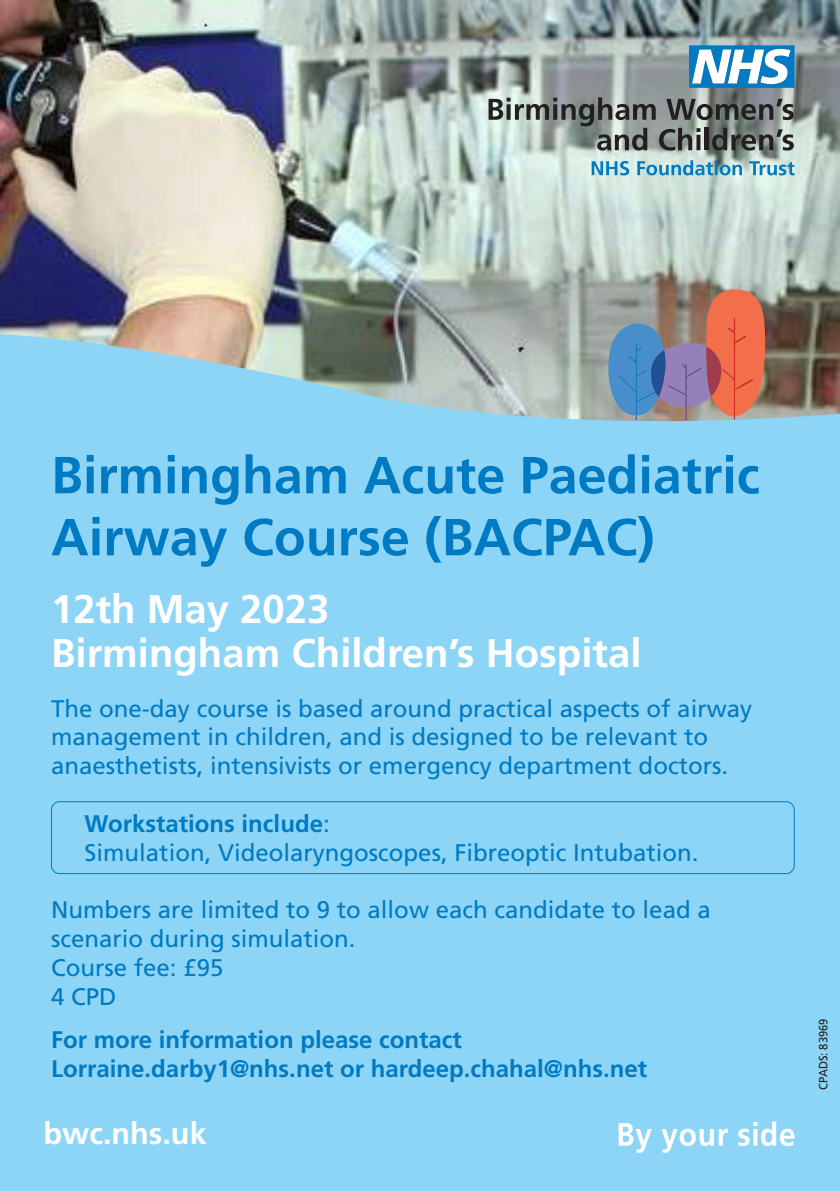
<style>
.page{position:relative;width:840px;height:1191px;background:#fff}
.page>*{position:absolute;margin:0;border:0;box-sizing:border-box;transform-origin:0 0}
.t1{font:700 52px/62px "Frutiger LT Std";color:#007ac2}
.t2{font:700 40px "Frutiger LT Std";color:#fff}
.t3{font:700 30.6px "Frutiger LT Std";color:#fff}
.t4{font:24px/28.8px "Frutiger LT Std";color:#007ac2}
.t5{font:700 24px/28.8px "Frutiger LT Std";color:#007ac2}
.t6{font:12px "Frutiger LT Std";color:#231f20;scale:.93 1}
.s1{font-weight:400}
</style>
<div class="page">
<img style="left:0;top:0;width:839px;height:330px">
<svg style="left:608px;top:289px;width:156px;height:41px;background:#ac7f6e"></svg>
<svg style="left:0;top:330px;width:839px;height:242px;background:#90c5dc"></svg>
<div style="left:0;top:572px;width:839px;height:619px;background:#8dd5f6"></div>
<svg style="left:618px;top:1123px;width:33px;height:29px"></svg>
<svg style="left:661px;top:1128px;width:66px;height:24px"></svg>
<svg style="left:738px;top:1121px;width:56px;height:25px"></svg>
<svg style="left:488px;top:97px;width:305px;height:54px;background:#7f8783"></svg>
<svg style="left:591px;top:161px;width:38px;height:14px"></svg>
<svg style="left:637px;top:160px;width:104px;height:15px;background:#7fb8cd"></svg>
<svg style="left:748px;top:161px;width:46px;height:14px"></svg>
<svg style="left:688px;top:45px;width:106px;height:43px"></svg>
<div style="left:51px;top:801px;width:743px;height:73px;border:1px solid #007ac2;border-radius:8px"></div>
<p class="t1" style="left:51px;top:444px;width:709px">Birmingham Acute Paediatric<br>Airway Course (BACPAC)</p>
<p class="t2" style="left:51px;top:586px;width:279px">12th May 2023</p>
<p class="t2" style="left:51px;top:630px;width:591px">Birmingham Children’s Hospital</p>
<p class="t4" style="left:51px;top:694px;width:702px">The one-day course is based around practical aspects of airway management in children, and is designed to be relevant to anaesthetists, intensivists or emergency department doctors.</p>
<p class="t5" style="left:84px;top:809px;width:246px">Workstations include<span class="s1">:</span></p>
<p class="t4" style="left:84px;top:838px;width:615px">Simulation, Videolaryngoscopes, Fibreoptic Intubation.</p>
<p class="t4" style="left:51px;top:895px;width:660px">Numbers are limited to 9 to allow each candidate to lead a scenario during simulation.</p>
<p class="t4" style="left:51px;top:953px;width:174px">Course fee: £95</p>
<p class="t4" style="left:51px;top:982px;width:67px">4 CPD</p>
<p class="t5" style="left:51px;top:1025px;width:597px">For more information please contact<br>Lorraine.darby1@nhs.net or hardeep.chahal@nhs.net</p>
<p class="t6" style="left:815px;top:1090px;width:78px;rotate:-90deg">CPADS: 83969</p>
<p class="t3" style="left:43px;top:1115px;width:165px">bwc.nhs.uk</p>
</div>
